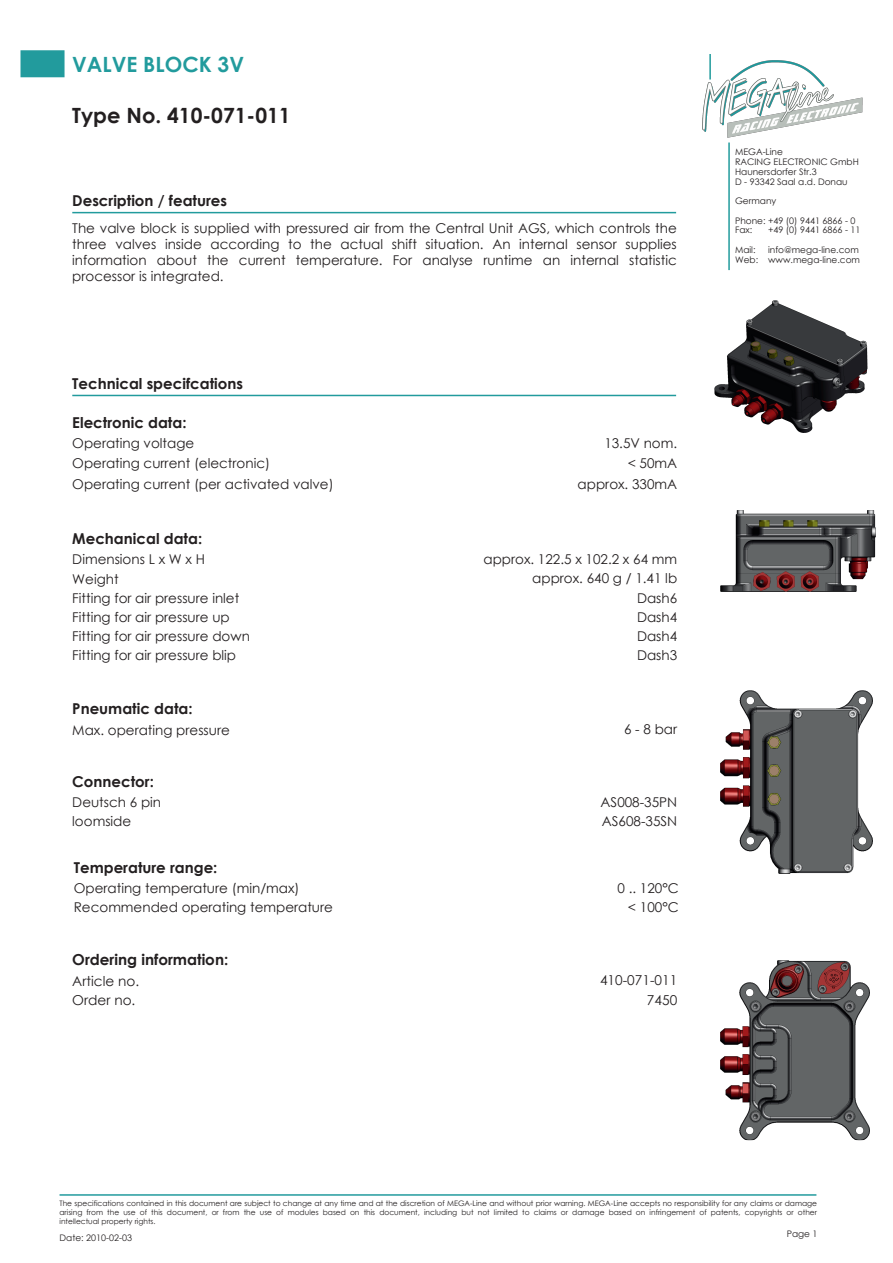
<style>
.page{position:relative;width:893px;height:1263px;background:#fff}
.page>*{position:absolute;margin:0;border:0;box-sizing:border-box;transform-origin:0 0}
.t1{font:700 21px "Century Gothic";color:#231f20}
.t2{font:700 21px "Century Gothic";color:#229b9d}
.t3{font:700 15.15px "Century Gothic";color:#231f20}
.t4{font:700 15px "Century Gothic";color:#231f20}
.t5{font:13.65px "Century Gothic";color:#231f20}
.t6{font:13.5px/16.2px "Century Gothic";color:#231f20;text-align:justify}
.t7{font:9px/9.8px "Century Gothic";color:#231f20}
.t8{font:7.5px/9px "Century Gothic";color:#231f20;text-align:justify}
</style>
<div class="page">
<img style="left:702px;top:60px;width:161px;height:78px">
<div style="left:21px;top:51px;width:43px;height:26px;background:#229b9d"></div>
<div style="left:21px;top:50px;width:44px;height:27px;border:2px solid #229b9d"></div>
<hr style="left:728px;top:142px;width:2px;height:128px;background:#229b9d">
<hr style="left:709px;top:54px;width:2px;height:26px;background:#229b9d">
<hr style="left:60px;top:1194px;width:756px;height:2px;background:#229b9d">
<hr style="left:72px;top:212px;width:604px;height:1px;background:#229b9d">
<hr style="left:72px;top:395px;width:604px;height:1px;background:#229b9d">
<img style="left:714px;top:300px;width:153px;height:132px">
<img style="left:720px;top:510px;width:156px;height:81px">
<img style="left:720px;top:690px;width:152px;height:184px">
<img style="left:720px;top:960px;width:149px;height:180px">
<h1 class="t2" style="left:72px;top:51px;width:173px">VALVE BLOCK 3V</h1>
<h1 class="t1" style="left:72px;top:102px;width:220px">Type No. 410-071-011</h1>
<p class="t4" style="left:72px;top:191px;width:156px">Description / features</p>
<p class="t6" style="left:72px;top:219px;width:606px">The valve block is supplied with pressured air from the Central Unit AGS, which controls the three valves inside according to the actual shift situation. An internal sensor supplies information about the current temperature. For analyse runtime an internal statistic processor is integrated.</p>
<p class="t4" style="left:72px;top:374px;width:172px">Technical specifcations</p>
<p class="t4" style="left:72px;top:413px;width:116px">Electronic data:</p>
<p class="t6" style="left:72px;top:434px;width:123px">Operating voltage</p>
<p class="t6" style="left:604px;top:434px;width:74px">13.5V nom.</p>
<p class="t6" style="left:72px;top:455px;width:199px">Operating current (electronic)</p>
<p class="t6" style="left:628px;top:455px;width:51px">&lt; 50mA</p>
<p class="t6" style="left:72px;top:476px;width:263px">Operating current (per activated valve)</p>
<p class="t6" style="left:578px;top:475px;width:101px">approx. 330mA</p>
<p class="t4" style="left:72px;top:529px;width:131px">Mechanical data:</p>
<p class="t6" style="left:72px;top:570px;width:48px">Weight</p>
<p class="t6" style="left:72px;top:551px;width:134px">Dimensions L x W x H</p>
<p class="t6" style="left:483px;top:551px;width:195px">approx. 122.5 x 102.2 x 64 mm</p>
<p class="t6" style="left:532px;top:570px;width:146px">approx. 640 g / 1.41 lb</p>
<p class="t6" style="left:72px;top:589px;width:169px">Fitting for air pressure inlet</p>
<p class="t6" style="left:637px;top:589px;width:42px">Dash6</p>
<p class="t6" style="left:72px;top:608px;width:159px">Fitting for air pressure up</p>
<p class="t6" style="left:637px;top:608px;width:42px">Dash4</p>
<p class="t6" style="left:72px;top:628px;width:179px">Fitting for air pressure down</p>
<p class="t6" style="left:637px;top:627px;width:42px">Dash4</p>
<p class="t6" style="left:72px;top:647px;width:165px">Fitting for air pressure blip</p>
<p class="t6" style="left:637px;top:646px;width:42px">Dash3</p>
<p class="t4" style="left:72px;top:699px;width:122px">Pneumatic data:</p>
<p class="t6" style="left:72px;top:721px;width:159px">Max. operating pressure</p>
<p class="t6" style="left:624px;top:721px;width:55px">6-8bar</p>
<p class="t4" style="left:72px;top:771px;width:83px">Connector:</p>
<p class="t6" style="left:72px;top:793px;width:90px">Deutsch 6 pin</p>
<p class="t6" style="left:601px;top:793px;width:78px">AS008-35PN</p>
<p class="t6" style="left:72px;top:812px;width:60px">loomside</p>
<p class="t6" style="left:602px;top:812px;width:77px">AS608-35SN</p>
<p class="t4" style="left:74px;top:857px;width:145px">Temperature range:</p>
<p class="t6" style="left:74px;top:880px;width:227px">Operating temperature (min/max)</p>
<p class="t6" style="left:617px;top:879px;width:63px">0 .. 120°C</p>
<p class="t6" style="left:74px;top:899px;width:261px">Recommended operating temperature</p>
<p class="t6" style="left:628px;top:899px;width:52px">&lt; 100°C</p>
<p class="t3" style="left:72px;top:950px;width:158px">Ordering information:</p>
<p class="t5" style="left:72px;top:972px;width:68px">Article no.</p>
<p class="t5" style="left:600px;top:972px;width:79px">410-071-011</p>
<p class="t5" style="left:72px;top:991px;width:65px">Order no.</p>
<p class="t5" style="left:647px;top:991px;width:32px">7450</p>
<p class="t7" style="left:735px;top:147px;width:125px">MEGA-Line<br>RACING ELECTRONIC GmbH<br>Haunersdorfer Str.3<br>D - 93342 Saal a.d. Donau</p>
<p class="t7" style="left:735px;top:191px;width:122px;line-height:19.5px">Germany<br>Phone: +49 (0) 9441 6866 - 0</p>
<p class="t7" style="left:735px;top:225px;width:19px">Fax:</p>
<p class="t7" style="left:768px;top:225px;width:94px">+49 (0) 9441 6866 - 11</p>
<p class="t7" style="left:735px;top:244px;width:22px">Mail:</p>
<p class="t7" style="left:735px;top:244px;width:126px;text-align:right">info@mega-line.com<br>Web: www.mega-line.com</p>
<p class="t8" style="left:60px;top:1199px;width:759px">The specifications contained in this document are subject to change at any time and at the discretion of MEGA-Line and without prior warning. MEGA-Line accepts no responsibility for any claims or damage arising from the use of this document, or from the use of modules based on this document, including but not limited to claims or damage based on infringement of patents, copyrights or other intellectual property rights.</p>
<p class="t7" style="left:787px;top:1228px;width:32px">Page 1</p>
<p class="t7" style="left:60px;top:1233px;width:74px">Date: 2010-02-03</p>
</div>
